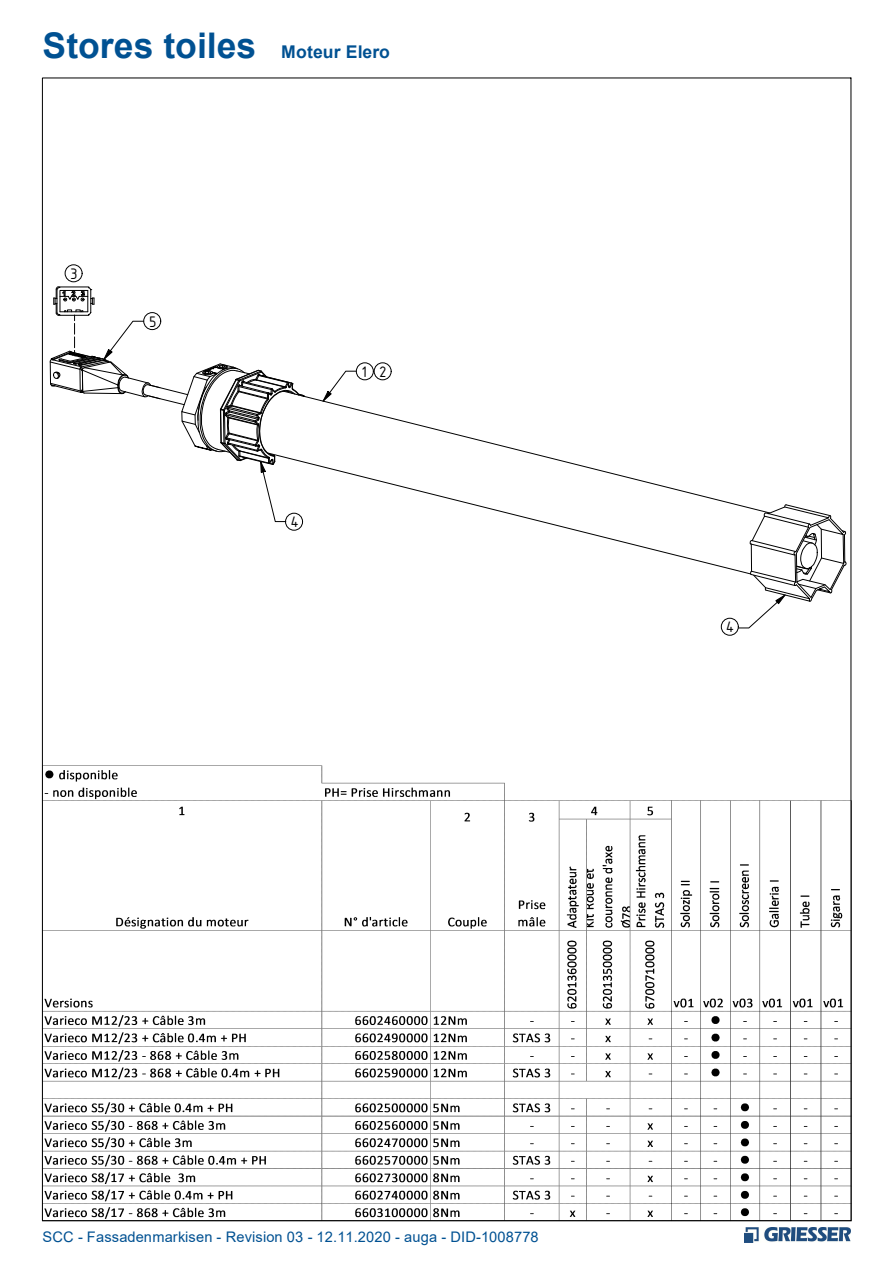
<style>
.page{position:relative;width:893px;height:1263px;background:#fff}
.page>*{position:absolute;margin:0;border:0;box-sizing:border-box;transform-origin:0 0}
.t1{font:700 35.4px "Arial";color:#005192}
.t2{font:16.5px "ISOCPEUR";color:#000}
.t3{font:14.55px "Arial";letter-spacing:.015em;color:#005192}
.s1{font-size:17.55px}
</style>
<div class="page">
<img style="left:42px;top:748px;width:810px;height:495px">
<svg style="left:305px;top:396px;width:223px;height:56px"></svg>
<svg style="left:275px;top:452px;width:462px;height:119px"></svg>
<div style="left:721px;top:618px;width:17px;height:18px;border:1px solid #000;border-radius:50%"></div>
<div style="left:285px;top:513px;width:18px;height:17px;border:1px solid #000;border-radius:50%"></div>
<div style="left:374px;top:363px;width:17px;height:17px;border:1px solid #000;border-radius:50%"></div>
<div style="left:356px;top:363px;width:17px;height:17px;border:1px solid #000;border-radius:50%"></div>
<div style="left:65px;top:265px;width:17px;height:17px;border:1px solid #000;border-radius:50%"></div>
<svg style="left:50px;top:286px;width:255px;height:236px"></svg>
<svg style="left:737px;top:504px;width:109px;height:124px"></svg>
<svg style="left:321px;top:371px;width:36px;height:32px"></svg>
<h1 class="t1" style="left:42px;top:32px;width:349px">Stores toiles <span class="s1">Moteur Elero</span></h1>
<p class="t2" style="left:70px;top:268px;width:9px">3</p>
<p class="t2" style="left:149px;top:316px;width:9px">5</p>
<p class="t2" style="left:290px;top:517px;width:10px">4</p>
<p class="t2" style="left:361px;top:366px;width:27px">1 2</p>
<p class="t2" style="left:725px;top:622px;width:10px">4</p>
<p class="t3" style="left:42px;top:1232px;width:498px">SCC - Fassadenmarkisen - Revision 03 - 12.11.2020 - auga - DID-1008778</p>
</div>
